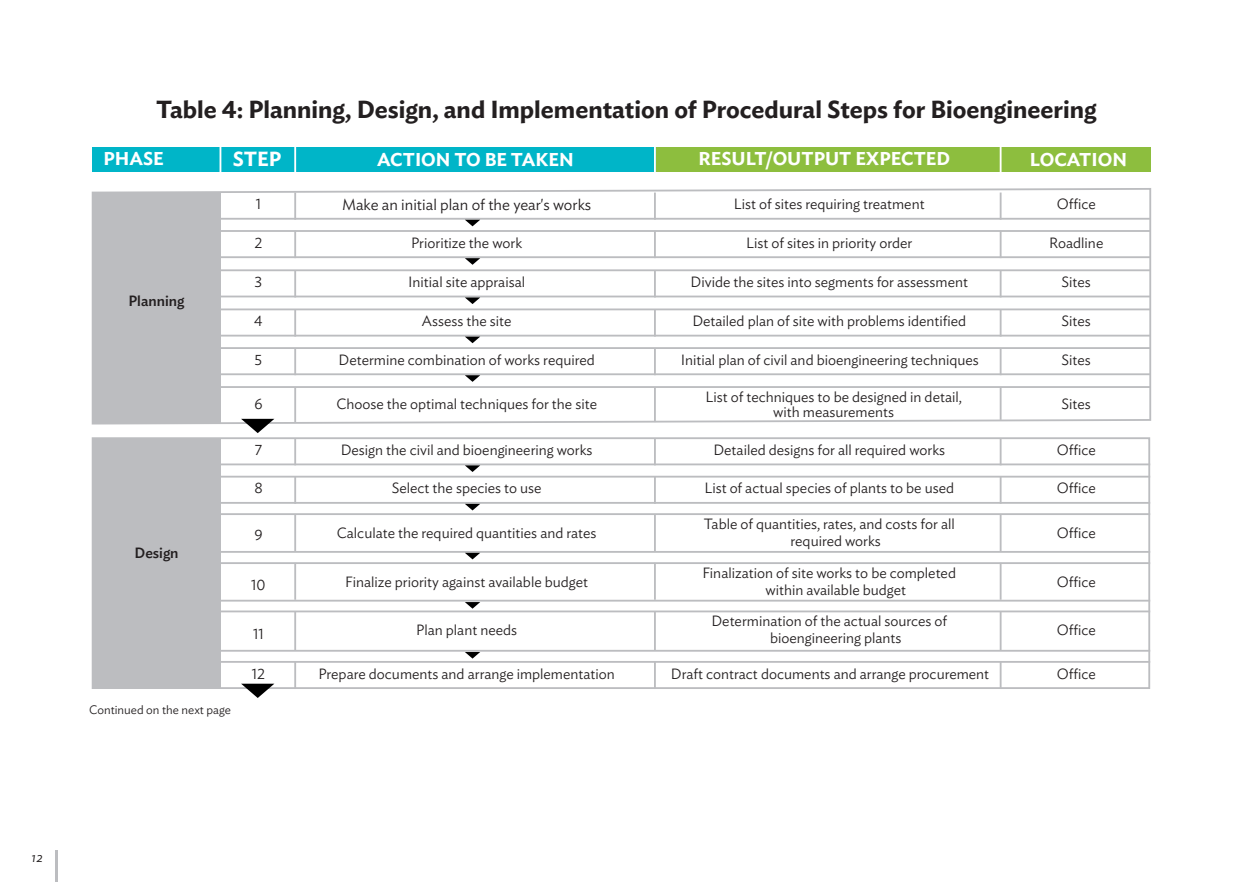
<style>
.page{position:relative;width:1260px;height:882px;background:#fff}
.page>*{position:absolute;margin:0;border:0;box-sizing:border-box;transform-origin:0 0}
.t1{font:600 24.5px "Ideal Sans";color:#231f20}
.t2{font:600 20.3px "Ideal Sans";color:#fff}
.t3{font:600 18.38px "Ideal Sans";color:#fff}
.t4{font:300 15.75px "Ideal Sans";color:#231f20}
.t5{font:300 14.7px/16.6px "Ideal Sans";color:#231f20}
.t6{font:500 14.7px "Ideal Sans";color:#231f20}
.t7{font:italic 300 14px "Ideal Sans";color:#231f20}
.t8{font:300 12.25px "Ideal Sans";color:#231f20}
</style>
<div class="page">
<hr style="left:55px;top:851px;width:2px;height:31px;background:#bcbdc0">
<div style="left:93px;top:147px;width:563px;height:24px;background:#00b5c8"></div>
<div style="left:656px;top:147px;width:494px;height:24px;background:#8dbe3e"></div>
<hr style="left:1000px;top:146px;width:2px;height:27px;background:#fff">
<hr style="left:654px;top:146px;width:2px;height:27px;background:#fff">
<hr style="left:294px;top:146px;width:2px;height:27px;background:#fff">
<svg style="left:220px;top:147px;width:1px;height:24px"></svg>
<div style="left:93px;top:438px;width:127px;height:249px;background:#bcbdc0"></div>
<svg style="left:91px;top:188px;width:1061px;height:237px"></svg>
<div style="left:92px;top:437px;width:1058px;height:252px;border:2px solid #bcbdc0"></div>
<hr style="left:220px;top:218px;width:930px;height:2px;background:#bcbdc0">
<hr style="left:220px;top:463px;width:930px;height:2px;background:#bcbdc0">
<hr style="left:220px;top:256px;width:930px;height:2px;background:#bcbdc0">
<hr style="left:220px;top:502px;width:930px;height:2px;background:#bcbdc0">
<hr style="left:220px;top:650px;width:930px;height:2px;background:#bcbdc0">
<hr style="left:220px;top:296px;width:930px;height:1px;background:#bcbdc0">
<hr style="left:220px;top:551px;width:930px;height:2px;background:#bcbdc0">
<hr style="left:220px;top:600px;width:930px;height:2px;background:#bcbdc0">
<hr style="left:220px;top:611px;width:930px;height:1px;background:#bcbdc0">
<hr style="left:220px;top:335px;width:930px;height:2px;background:#bcbdc0">
<hr style="left:220px;top:373px;width:930px;height:2px;background:#bcbdc0">
<hr style="left:220px;top:230px;width:930px;height:2px;background:#bcbdc0">
<hr style="left:220px;top:476px;width:930px;height:2px;background:#bcbdc0">
<hr style="left:220px;top:661px;width:930px;height:2px;background:#bcbdc0">
<hr style="left:220px;top:269px;width:930px;height:2px;background:#bcbdc0">
<hr style="left:220px;top:513px;width:930px;height:2px;background:#bcbdc0">
<hr style="left:220px;top:562px;width:930px;height:2px;background:#bcbdc0">
<hr style="left:220px;top:308px;width:930px;height:2px;background:#bcbdc0">
<hr style="left:220px;top:347px;width:930px;height:2px;background:#bcbdc0">
<hr style="left:220px;top:386px;width:930px;height:2px;background:#bcbdc0">
<svg style="left:465px;top:220px;width:15px;height:6px"></svg>
<svg style="left:465px;top:465px;width:15px;height:7px"></svg>
<svg style="left:465px;top:258px;width:15px;height:7px"></svg>
<svg style="left:465px;top:504px;width:15px;height:6px"></svg>
<svg style="left:465px;top:652px;width:15px;height:7px"></svg>
<svg style="left:465px;top:297px;width:15px;height:7px"></svg>
<svg style="left:465px;top:553px;width:15px;height:6px"></svg>
<svg style="left:465px;top:602px;width:15px;height:7px"></svg>
<svg style="left:465px;top:337px;width:15px;height:6px"></svg>
<svg style="left:465px;top:375px;width:15px;height:7px"></svg>
<svg style="left:241px;top:419px;width:33px;height:14px"></svg>
<svg style="left:241px;top:684px;width:33px;height:14px"></svg>
<hr style="left:219px;top:193px;width:1px;height:231px;background:#bcbdc0">
<hr style="left:219px;top:438px;width:1px;height:249px;background:#bcbdc0">
<hr style="left:294px;top:193px;width:2px;height:27px;background:#bcbdc0">
<hr style="left:294px;top:438px;width:2px;height:27px;background:#bcbdc0">
<hr style="left:294px;top:231px;width:2px;height:27px;background:#bcbdc0">
<hr style="left:294px;top:477px;width:2px;height:27px;background:#bcbdc0">
<hr style="left:294px;top:662px;width:2px;height:27px;background:#bcbdc0">
<hr style="left:294px;top:611px;width:2px;height:40px;background:#bcbdc0">
<hr style="left:294px;top:270px;width:2px;height:27px;background:#bcbdc0">
<hr style="left:294px;top:514px;width:2px;height:38px;background:#bcbdc0">
<hr style="left:294px;top:563px;width:2px;height:37px;background:#bcbdc0">
<hr style="left:294px;top:309px;width:2px;height:28px;background:#bcbdc0">
<hr style="left:294px;top:348px;width:2px;height:27px;background:#bcbdc0">
<hr style="left:294px;top:387px;width:2px;height:36px;background:#bcbdc0">
<hr style="left:654px;top:193px;width:2px;height:27px;background:#bcbdc0">
<hr style="left:654px;top:438px;width:2px;height:27px;background:#bcbdc0">
<hr style="left:654px;top:231px;width:2px;height:27px;background:#bcbdc0">
<hr style="left:654px;top:477px;width:2px;height:27px;background:#bcbdc0">
<hr style="left:654px;top:662px;width:2px;height:27px;background:#bcbdc0">
<hr style="left:654px;top:611px;width:2px;height:40px;background:#bcbdc0">
<hr style="left:654px;top:270px;width:2px;height:27px;background:#bcbdc0">
<hr style="left:654px;top:514px;width:2px;height:38px;background:#bcbdc0">
<hr style="left:654px;top:563px;width:2px;height:37px;background:#bcbdc0">
<hr style="left:654px;top:309px;width:2px;height:28px;background:#bcbdc0">
<hr style="left:654px;top:348px;width:2px;height:27px;background:#bcbdc0">
<hr style="left:654px;top:387px;width:2px;height:35px;background:#bcbdc0">
<hr style="left:1000px;top:193px;width:2px;height:27px;background:#bcbdc0">
<hr style="left:1000px;top:438px;width:2px;height:27px;background:#bcbdc0">
<hr style="left:1000px;top:231px;width:2px;height:27px;background:#bcbdc0">
<hr style="left:1000px;top:477px;width:2px;height:27px;background:#bcbdc0">
<hr style="left:1000px;top:662px;width:2px;height:27px;background:#bcbdc0">
<hr style="left:1000px;top:611px;width:2px;height:40px;background:#bcbdc0">
<hr style="left:1000px;top:270px;width:2px;height:27px;background:#bcbdc0">
<hr style="left:1000px;top:514px;width:2px;height:38px;background:#bcbdc0">
<hr style="left:1000px;top:563px;width:2px;height:37px;background:#bcbdc0">
<hr style="left:1000px;top:309px;width:2px;height:28px;background:#bcbdc0">
<hr style="left:1000px;top:348px;width:2px;height:27px;background:#bcbdc0">
<hr style="left:1000px;top:387px;width:2px;height:33px;background:#bcbdc0">
<h1 class="t1" style="left:156px;top:90px;width:942px">Table 4: Planning, Design, and Implementation of Procedural Steps for Bioengineering</h1>
<p class="t3" style="left:103px;top:144px;width:62px">PHASE</p>
<h2 class="t2" style="left:233px;top:143px;width:50px">STEP</h2>
<p class="t3" style="left:377px;top:145px;width:198px">ACTION TO BE TAKEN</p>
<p class="t3" style="left:699px;top:144px;width:253px">RESULT/OUTPUT EXPECTED</p>
<p class="t3" style="left:1029px;top:144px;width:99px">LOCATION</p>
<p class="t6" style="left:129px;top:290px;width:57px">Planning</p>
<p class="t6" style="left:134px;top:542px;width:46px">Design</p>
<p class="t8" style="left:89px;top:700px;width:143px">Continued on the next page</p>
<p class="t5" style="left:256px;top:195px;width:7px">1</p>
<p class="t5" style="left:254px;top:233px;width:10px">2</p>
<p class="t5" style="left:255px;top:272px;width:9px">3</p>
<p class="t5" style="left:254px;top:311px;width:10px">4</p>
<p class="t5" style="left:255px;top:350px;width:9px">5</p>
<p class="t5" style="left:254px;top:394px;width:10px">6</p>
<p class="t5" style="left:255px;top:440px;width:9px">7</p>
<p class="t5" style="left:254px;top:479px;width:10px">8</p>
<p class="t5" style="left:254px;top:525px;width:10px">9</p>
<p class="t5" style="left:251px;top:576px;width:16px">10</p>
<p class="t5" style="left:253px;top:624px;width:12px">11</p>
<p class="t5" style="left:252px;top:664px;width:15px">12</p>
<p class="t4" style="left:342px;top:193px;width:251px">Make an initial plan of the year's works</p>
<p class="t5" style="left:411px;top:233px;width:112px">Prioritize the work</p>
<p class="t5" style="left:408px;top:272px;width:118px">Initial site appraisal</p>
<p class="t5" style="left:422px;top:311px;width:91px">Assess the site</p>
<p class="t5" style="left:339px;top:350px;width:258px">Determine combination of works required</p>
<p class="t5" style="left:336px;top:394px;width:262px">Choose the optimal techniques for the site</p>
<p class="t5" style="left:341px;top:440px;width:253px">Design the civil and bioengineering works</p>
<p class="t5" style="left:392px;top:479px;width:151px">Select the species to use</p>
<p class="t5" style="left:337px;top:523px;width:261px">Calculate the required quantities and rates</p>
<p class="t5" style="left:345px;top:572px;width:244px">Finalize priority against available budget</p>
<p class="t5" style="left:416px;top:620px;width:102px">Plan plant needs</p>
<p class="t5" style="left:319px;top:664px;width:298px">Prepare documents and arrange implementation</p>
<p class="t5" style="left:734px;top:195px;width:192px">List of sites requiring treatment</p>
<p class="t5" style="left:746px;top:233px;width:168px">List of sites in priority order</p>
<p class="t5" style="left:691px;top:272px;width:279px">Divide the sites into segments for assessment</p>
<p class="t5" style="left:692px;top:311px;width:275px">Detailed plan of site with problems identified</p>
<p class="t5" style="left:681px;top:350px;width:299px">Initial plan of civil and bioengineering techniques</p>
<p class="t5" style="left:706px;top:388px;width:258px;line-height:14.7px;text-align:center">List of techniques to be designed in detail, with measurements</p>
<p class="t5" style="left:713px;top:440px;width:233px">Detailed designs for all required works</p>
<p class="t5" style="left:705px;top:479px;width:251px">List of actual species of plants to be used</p>
<p class="t5" style="left:791px;top:514px;width:166px;text-indent:-87px">Table of quantities, rates, and costs for all required works</p>
<p class="t5" style="left:765px;top:563px;width:192px;text-indent:-63px">Finalization of site works to be completed within available budget</p>
<p class="t5" style="left:770px;top:612px;width:179px;text-indent:-59px">Determination of the actual sources of bioengineering plants</p>
<p class="t5" style="left:671px;top:664px;width:320px">Draft contract documents and arrange procurement</p>
<p class="t5" style="left:1057px;top:195px;width:41px">Office</p>
<p class="t5" style="left:1049px;top:233px;width:56px">Roadline</p>
<p class="t5" style="left:1062px;top:272px;width:31px">Sites</p>
<p class="t5" style="left:1062px;top:311px;width:31px">Sites</p>
<p class="t5" style="left:1062px;top:350px;width:31px">Sites</p>
<p class="t5" style="left:1062px;top:394px;width:31px">Sites</p>
<p class="t5" style="left:1057px;top:440px;width:41px">Office</p>
<p class="t5" style="left:1057px;top:479px;width:41px">Office</p>
<p class="t5" style="left:1057px;top:523px;width:41px">Office</p>
<p class="t5" style="left:1057px;top:572px;width:41px">Office</p>
<p class="t5" style="left:1057px;top:620px;width:41px">Office</p>
<p class="t5" style="left:1057px;top:664px;width:41px">Office</p>
<p class="t7" style="left:32px;top:846px;width:13px">12</p>
</div>
